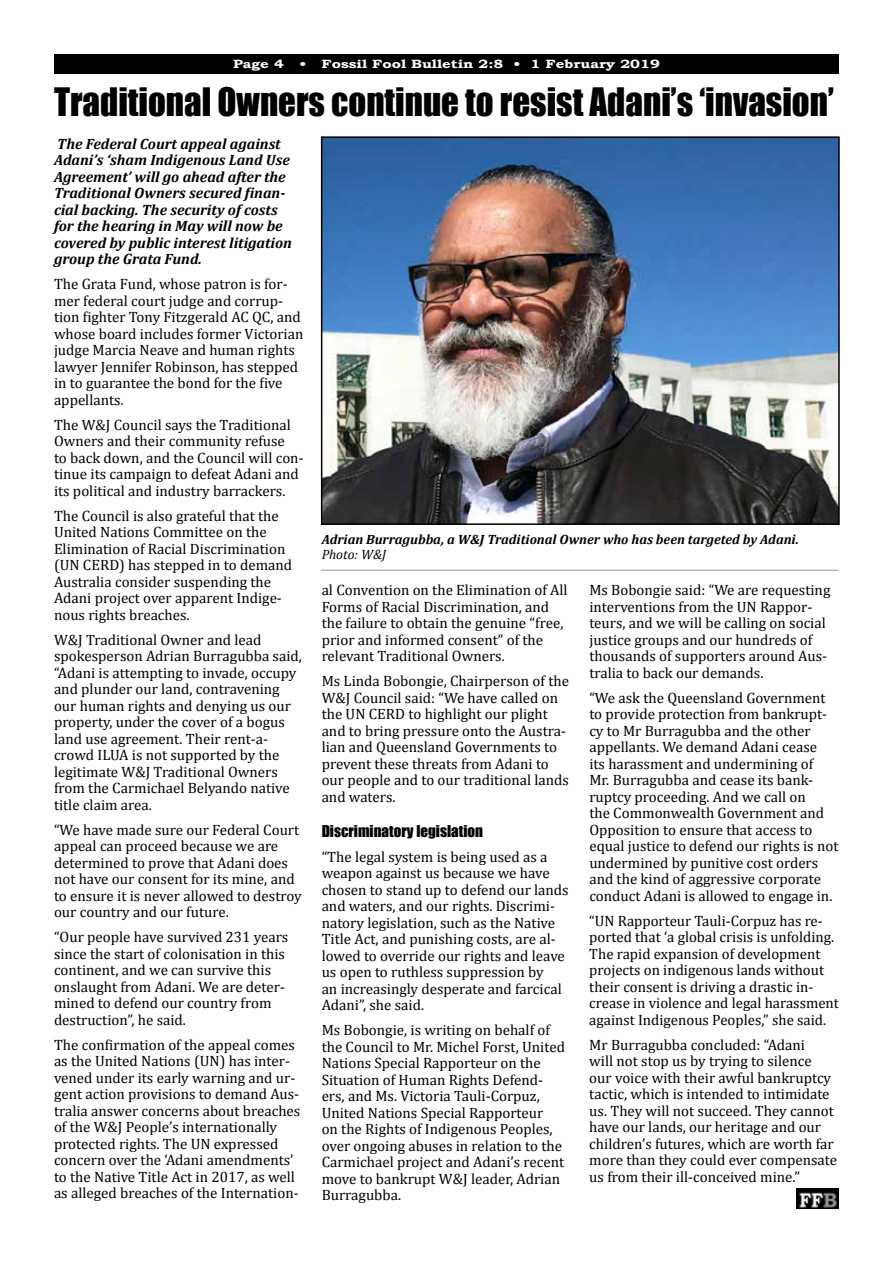
<style>
.page{position:relative;width:893px;height:1263px;background:#fff}
.page>*{position:absolute;margin:0;border:0;box-sizing:border-box;transform-origin:0 0}
.t1{font:36px "Impact";color:#000}
.t2{font:15px/16.5px "Cambria";color:#000}
.t3{font:italic 700 15px/16.5px "Cambria";color:#000}
.t4{font:15px "Impact";color:#000}
.t5{font:italic 700 13.5px "Cambria";color:#000}
.t6{font:italic 13.5px "Cambria";color:#000}
.t7{font:700 12px "Bookman Old Style";color:#fff;scale:1.25 1}
</style>
<div class="page">
<div style="left:54px;top:54px;width:785px;height:20px;background:#000"></div>
<img style="left:324px;top:139px;width:513px;height:383px">
<div style="left:321px;top:136px;width:519px;height:389px;border:2px solid #000"></div>
<hr style="left:321px;top:570px;width:517px;height:1px;background:#939598">
<img style="left:796px;top:1189px;width:43px;height:20px">
<p class="t7" style="left:233px;top:57px;width:42px">Page 4</p>
<p class="t7" style="left:299px;top:57px;width:290px">• Fossil Fool Bulletin 2:8 • 1 February 2019</p>
<h1 class="t1" style="left:54px;top:74px;width:781px">Traditional Owners continue to resist Adani’s ‘invasion’</h1>
<p class="t3" style="left:54px;top:135px;width:239px">The Federal Court appeal against Adani’s ‘sham Indigenous Land Use Agreement’ will go ahead after the Traditional Owners secured finan&shy;cial backing. The security of costs for the hearing in May will now be covered by public interest litigation group the Grata Fund.</p>
<p class="t2" style="left:54px;top:276px;width:251px">The Grata Fund, whose patron is for&shy;mer federal court judge and corrup&shy;tion fighter Tony Fitzgerald AC QC, and whose board includes former Victorian judge Marcia Neave and human rights lawyer Jennifer Robinson, has stepped in to guarantee the bond for the five appellants.</p>
<p class="t2" style="left:54px;top:416px;width:251px">The W&amp;J Council says the Traditional Owners and their community refuse<br>to back down, and the Council will con&shy;tinue its campaign to defeat Adani and its political and industry barrackers.</p>
<p class="t2" style="left:54px;top:507px;width:240px">The Council is also grateful that the United Nations Committee on the Elimination of Racial Discrimination (UN CERD) has stepped in to demand Australia consider suspending the Adani project over apparent Indige&shy;nous rights breaches.</p>
<p class="t2" style="left:54px;top:631px;width:249px">W&amp;J Traditional Owner and lead spokesperson Adrian Burragubba said, “Adani is attempting to invade, occupy and plunder our land, contravening our human rights and denying us our property, under the cover of a bogus land use agreement. Their rent-a&shy;crowd ILUA is not supported by the legitimate W&amp;J Traditional Owners from the Carmichael Belyando native title claim area.</p>
<p class="t2" style="left:54px;top:821px;width:249px">“We have made sure our Federal Court appeal can proceed because we are determined to prove that Adani does not have our consent for its mine, and to ensure it is never allowed to destroy our country and our future.</p>
<p class="t2" style="left:54px;top:929px;width:236px">“Our people have survived 231 years since the start of colonisation in this continent, and we can survive this onslaught from Adani. We are deter&shy;mined to defend our country from destruction”, he said.</p>
<p class="t2" style="left:54px;top:1036px;width:248px">The confirmation of the appeal comes as the United Nations (UN) has inter&shy;vened under its early warning and ur&shy;gent action provisions to demand Aus&shy;tralia answer concerns about breaches of the W&amp;J People’s internationally protected rights. The UN expressed concern over the ‘Adani amendments’ to the Native Title Act in 2017, as well as alleged breaches of the Internation-</p>
<p class="t5" style="left:322px;top:531px;width:479px">Adrian Burragubba, a W&amp;J Traditional Owner who has been targeted by Adani.</p>
<p class="t6" style="left:322px;top:546px;width:66px">Photo: W&amp;J</p>
<p class="t2" style="left:589px;top:582px;width:243px">Ms Bobongie said: “We are requesting interventions from the UN Rappor&shy;teurs, and we will be calling on social justice groups and our hundreds of thousands of supporters around Aus&shy;tralia to back our demands.</p>
<p class="t2" style="left:589px;top:689px;width:251px">“We ask the Queensland Government to provide protection from bankrupt&shy;cy to Mr Burragubba and the other appellants. We demand Adani cease<br>its harassment and undermining of<br>Mr. Burragubba and cease its bank&shy;ruptcy proceeding. And we call on<br>the Commonwealth Government and Opposition to ensure that access to equal justice to defend our rights is not undermined by punitive cost orders and the kind of aggressive corporate conduct Adani is allowed to engage in.</p>
<p class="t2" style="left:589px;top:912px;width:251px">“UN Rapporteur Tauli-Corpuz has re&shy;ported that ‘a global crisis is unfolding.<br>The rapid expansion of development projects on indigenous lands without their consent is driving a drastic in&shy;crease in violence and legal harassment against Indigenous Peoples,” she said.</p>
<p class="t2" style="left:589px;top:1036px;width:249px">Mr Burragubba concluded: “Adani<br>will not stop us by trying to silence our voice with their awful bankruptcy tactic, which is intended to intimidate us. They will not succeed. They cannot have our lands, our heritage and our children’s futures, which are worth far more than they could ever compensate us from their ill-conceived mine.”</p>
<p class="t2" style="left:322px;top:582px;width:247px">al Convention on the Elimination of All Forms of Racial Discrimination, and the failure to obtain the genuine “free, prior and informed consent” of the relevant Traditional Owners.</p>
<p class="t2" style="left:322px;top:673px;width:249px">Ms Linda Bobongie, Chairperson of the W&amp;J Council said: “We have called on the UN CERD to highlight our plight and to bring pressure onto the Austra&shy;lian and Queensland Governments to prevent these threats from Adani to our people and to our traditional lands and waters.</p>
<p class="t4" style="left:322px;top:819px;width:163px">Discriminatory legislation</p>
<p class="t2" style="left:322px;top:848px;width:249px">“The legal system is being used as a weapon against us because we have chosen to stand up to defend our lands and waters, and our rights. Discrimi&shy;natory legislation, such as the Native Title Act, and punishing costs, are al&shy;lowed to override our rights and leave us open to ruthless suppression by<br>an increasingly desperate and farcical Adani”, she said.</p>
<p class="t2" style="left:322px;top:1022px;width:245px">Ms Bobongie, is writing on behalf of the Council to Mr. Michel Forst, United Nations Special Rapporteur on the Situation of Human Rights Defend&shy;ers, and Ms. Victoria Tauli-Corpuz, United Nations Special Rapporteur<br>on the Rights of Indigenous Peoples, over ongoing abuses in relation to the Carmichael project and Adani’s recent move to bankrupt W&amp;J leader, Adrian Burragubba.</p>
</div>
